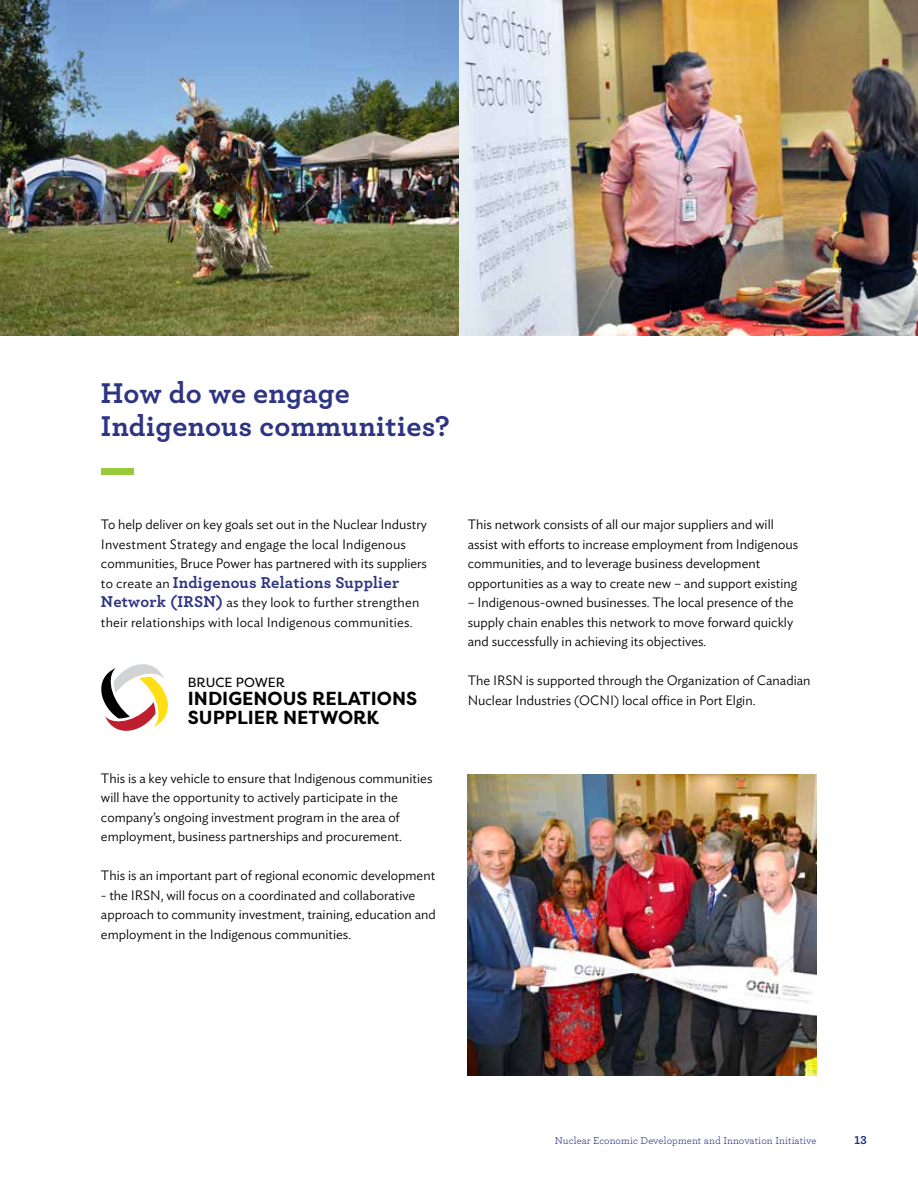
<style>
.page{position:relative;width:918px;height:1188px;background:#fff}
.page>*{position:absolute;margin:0;border:0;box-sizing:border-box;transform-origin:0 0}
.t1{font:700 30px/33px "Archer";letter-spacing:.01em;color:#2d3481}
.t2{font:700 18.9px "Filson Pro";color:#000}
.t3{font:700 16.5px "Archer";letter-spacing:.015em;color:#2d3481}
.t4{font:300 13.5px/19.5px "Ideal Sans";color:#000}
.t5{font:13.35px "Filson Pro";color:#000}
.t6{font:700 12px "Archer";color:#212e84}
.t7{font:10.5px "Archer";letter-spacing:.01em;color:#212e84}
.s1{font-family:"Ideal Sans";font-weight:300;font-size:13.5px;color:#000}
.s2{font-family:"Archer";font-weight:700;font-size:16.5px;color:#2d3481}
</style>
<div class="page">
<div style="left:101px;top:468px;width:32px;height:7px;background:#99ca3c"></div>
<img style="left:459px;top:0;width:459px;height:335px">
<img style="left:0;top:0;width:459px;height:335px">
<img style="left:468px;top:774px;width:348px;height:302px">
<svg style="left:101px;top:664px;width:67px;height:67px"></svg>
<h1 class="t1" style="left:101px;top:375px;width:350px">How do we engage<br>Indigenous communities?</h1>
<p class="t4" style="left:101px;top:514px;width:328px">To help deliver on key goals set out in the Nuclear Industry<br>Investment Strategy and engage the local Indigenous communities, Bruce Power has partnered with its suppliers</p>
<p class="t3" style="left:101px;top:569px;width:300px"><span class="s1">to create an</span> Indigenous Relations Supplier</p>
<p class="t4" style="left:101px;top:592px;width:320px"><span class="s2">Network (IRSN)</span> as they look to further strengthen their relationships with local Indigenous communities.</p>
<p class="t5" style="left:188px;top:673px;width:99px">BRUCE POWER</p>
<h2 class="t2" style="left:188px;top:705px;width:193px">SUPPLIER NETWORK</h2>
<h2 class="t2" style="left:188px;top:687px;width:231px">INDIGENOUS RELATIONS</h2>
<p class="t4" style="left:101px;top:767px;width:333px">This is a key vehicle to ensure that Indigenous communities will have the opportunity to actively participate in the company’s ongoing investment program in the area of employment, business partnerships and procurement.</p>
<p class="t4" style="left:101px;top:865px;width:336px">This is an important part of regional economic development</p>
<p class="t4" style="left:101px;top:884px;width:336px">- the IRSN, will focus on a coordinated and collaborative approach to community investment, training, education and employment in the Indigenous communities.</p>
<p class="t4" style="left:468px;top:514px;width:332px">This network consists of all our major suppliers and will assist with efforts to increase employment from Indigenous communities, and to leverage business development opportunities as a way to create new – and support existing</p>
<p class="t4" style="left:468px;top:592px;width:327px;text-align:justify">– Indigenous-owned businesses. The local presence of the supply chain enables this network to move forward quickly and successfully in achieving its objectives.</p>
<p class="t4" style="left:468px;top:670px;width:344px">The IRSN is supported through the Organization of Canadian<br>Nuclear Industries (OCNI) local office in Port Elgin.</p>
<p class="t7" style="left:555px;top:1133px;width:263px">Nuclear Economic Development and Innovation Initiative</p>
<p class="t6" style="left:854px;top:1130px;width:14px">13</p>
</div>
